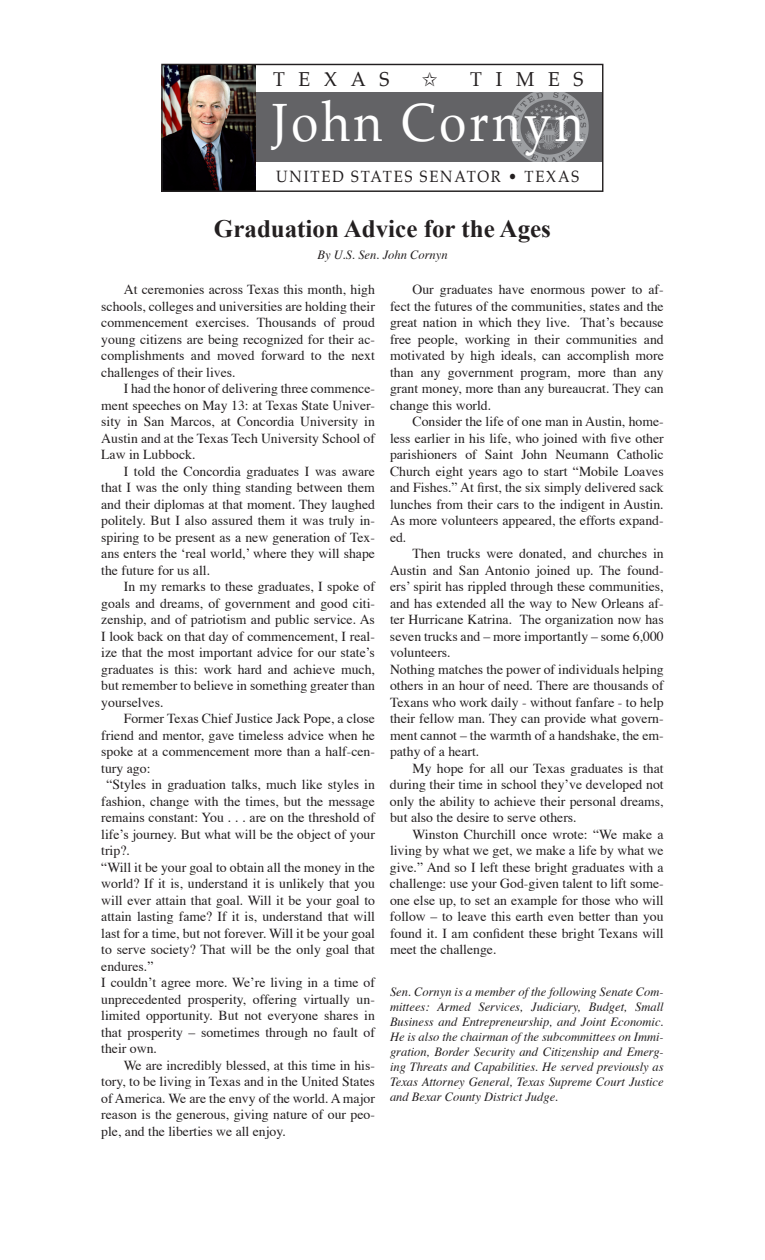
<style>
.page{position:relative;width:765px;height:1260px;background:#fff}
.page>*{position:absolute;margin:0;border:0;box-sizing:border-box;transform-origin:0 0}
.t1{font:52.75px "Palatino";letter-spacing:.07em;color:#fff;scale:.93 1}
.t2{font:700 25px "Times New Roman";color:#231f20}
.t3{font:19.75px "Palatino";letter-spacing:.71em;color:#231f20}
.t4{font:16px "Palatino";letter-spacing:.12em;color:#231f20;scale:.93 1}
.t5{font:13.75px/16.5px "Times";color:#231f20;text-align:justify}
.t6{font:italic 12.5px/15px "Times";color:#231f20;text-align:justify}
</style>
<div class="page">
<div style="left:254px;top:93px;width:348px;height:69px;background:#636366"></div>
<img style="left:163px;top:66px;width:92px;height:124px">
<div style="left:161px;top:64px;width:442px;height:128px;border:1px solid #231f20"></div>
<img style="left:510px;top:93px;width:78px;height:69px">
<h3 class="t3" style="left:273px;top:67px;width:118px">TEXAS</h3>
<h3 class="t3" style="left:470px;top:67px;width:115px">TIMES</h3>
<h1 class="t1" style="left:272px;top:89px;width:337px">John Cornyn</h1>
<p class="t4" style="left:276px;top:166px;width:327px">UNITED STATES SENATOR • TEXAS</p>
<h2 class="t2" style="left:214px;top:214px;width:339px">Graduation Advice for the Ages</h2>
<p class="t6" style="left:317px;top:247px;width:132px">By U.S. Sen. John Cornyn</p>
<p class="t5" style="left:101px;top:280px;width:275px;text-indent:22px">At ceremonies across Texas this month, high schools, colleges and universities are holding their commencement exercises. Thousands of proud young citizens are being recognized for their ac&shy;complishments and moved forward to the next challenges of their lives.</p>
<p class="t5" style="left:101px;top:379px;width:275px;text-indent:23px">I had the honor of delivering three commence&shy;ment speeches on May 13: at Texas State Univer&shy;sity in San Marcos, at Concordia University in Austin and at the Texas Tech University School of Law in Lubbock.</p>
<p class="t5" style="left:101px;top:462px;width:275px;text-indent:23px">I told the Concordia graduates I was aware that I was the only thing standing between them and their diplomas at that moment. They laughed politely. But I also assured them it was truly in&shy;spiring to be present as a new generation of Tex&shy;ans enters the ‘real world,’ where they will shape the future for us all.</p>
<p class="t5" style="left:101px;top:577px;width:275px;text-indent:23px">In my remarks to these graduates, I spoke of goals and dreams, of government and good citi&shy;zenship, and of patriotism and public service. As I look back on that day of commencement, I real&shy;ize that the most important advice for our state’s graduates is this: work hard and achieve much, but remember to believe in something greater than yourselves.</p>
<p class="t5" style="left:124px;top:709px;width:253px">Former Texas Chief Justice Jack Pope, a close</p>
<p class="t5" style="left:101px;top:726px;width:275px">friend and mentor, gave timeless advice when he</p>
<p class="t5" style="left:101px;top:742px;width:275px">spoke at a commencement more than a half-cen-</p>
<p class="t5" style="left:101px;top:759px;width:51px">tury ago:</p>
<p class="t5" style="left:106px;top:775px;width:270px">“Styles in graduation talks, much like styles in</p>
<p class="t5" style="left:101px;top:792px;width:275px">fashion, change with the times, but the message</p>
<p class="t5" style="left:101px;top:808px;width:275px">remains constant: You . . . are on the threshold of</p>
<p class="t5" style="left:101px;top:825px;width:275px">life’s journey. But what will be the object of your</p>
<p class="t5" style="left:101px;top:841px;width:30px">trip?.</p>
<p class="t5" style="left:101px;top:858px;width:275px">“Will it be your goal to obtain all the money in the</p>
<p class="t5" style="left:101px;top:874px;width:275px">world? If it is, understand it is unlikely that you</p>
<p class="t5" style="left:101px;top:891px;width:275px">will ever attain that goal. Will it be your goal to</p>
<p class="t5" style="left:101px;top:907px;width:275px">attain lasting fame? If it is, understand that will</p>
<p class="t5" style="left:101px;top:924px;width:275px">last for a time, but not forever. Will it be your goal</p>
<p class="t5" style="left:101px;top:940px;width:275px">to serve society? That will be the only goal that</p>
<p class="t5" style="left:101px;top:957px;width:54px">endures.”</p>
<p class="t5" style="left:101px;top:973px;width:275px">I couldn’t agree more. We’re living in a time of</p>
<p class="t5" style="left:101px;top:990px;width:275px">unprecedented prosperity, offering virtually un-</p>
<p class="t5" style="left:101px;top:1006px;width:275px">limited opportunity. But not everyone shares in</p>
<p class="t5" style="left:101px;top:1023px;width:275px">that prosperity – sometimes through no fault of</p>
<p class="t5" style="left:101px;top:1039px;width:57px">their own.</p>
<p class="t5" style="left:124px;top:1056px;width:253px">We are incredibly blessed, at this time in his-</p>
<p class="t5" style="left:101px;top:1072px;width:275px">tory, to be living in Texas and in the United States</p>
<p class="t5" style="left:101px;top:1089px;width:275px">of America. We are the envy of the world. A major</p>
<p class="t5" style="left:101px;top:1105px;width:275px">reason is the generous, giving nature of our peo-</p>
<p class="t5" style="left:101px;top:1122px;width:186px">ple, and the liberties we all enjoy.</p>
<p class="t5" style="left:390px;top:280px;width:275px;text-indent:22px">Our graduates have enormous power to af&shy;fect the futures of the communities, states and the great nation in which they live. That’s because free people, working in their communities and motivated by high ideals, can accomplish more than any government program, more than any grant money, more than any bureaucrat. They can change this world.</p>
<p class="t5" style="left:390px;top:412px;width:275px;text-indent:23px">Consider the life of one man in Austin, home&shy;less earlier in his life, who joined with five other parishioners of Saint John Neumann Catholic Church eight years ago to start “Mobile Loaves and Fishes.” At first, the six simply delivered sack lunches from their cars to the indigent in Austin.<br>As more volunteers appeared, the efforts expand&shy;ed.</p>
<p class="t5" style="left:390px;top:544px;width:275px;text-align:left;text-indent:23px">Then trucks were donated, and churches in Austin and San Antonio joined up. The found&shy;ers’ spirit has rippled through these communities, and has extended all the way to New Orleans af&shy;ter Hurricane Katrina. The organization now has seven trucks and – more importantly – some 6,000 volunteers.<br>Nothing matches the power of individuals helping others in an hour of need. There are thousands of Texans who work daily - without fanfare - to help their fellow man. They can provide what govern&shy;ment cannot – the warmth of a handshake, the em&shy;pathy of a heart.</p>
<p class="t5" style="left:390px;top:759px;width:275px;text-indent:23px">My hope for all our Texas graduates is that during their time in school they’ve developed not only the ability to achieve their personal dreams, but also the desire to serve others.</p>
<p class="t5" style="left:390px;top:825px;width:275px;text-indent:23px">Winston Churchill once wrote: “We make a living by what we get, we make a life by what we give.” And so I left these bright graduates with a challenge: use your God-given talent to lift some&shy;one else up, to set an example for those who will follow – to leave this earth even better than you found it. I am confident these bright Texans will meet the challenge.</p>
<p class="t6" style="left:390px;top:983px;width:275px">Sen. Cornyn is a member of the following Senate Com&shy;mittees: Armed Services, Judiciary, Budget, Small Business and Entrepreneurship, and Joint Economic.<br>He is also the chairman of the subcommittees on Immi&shy;gration, Border Security and Citizenship and Emerg&shy;ing Threats and Capabilities. He served previously as Texas Attorney General, Texas Supreme Court Justice and Bexar County District Judge.</p>
</div>
